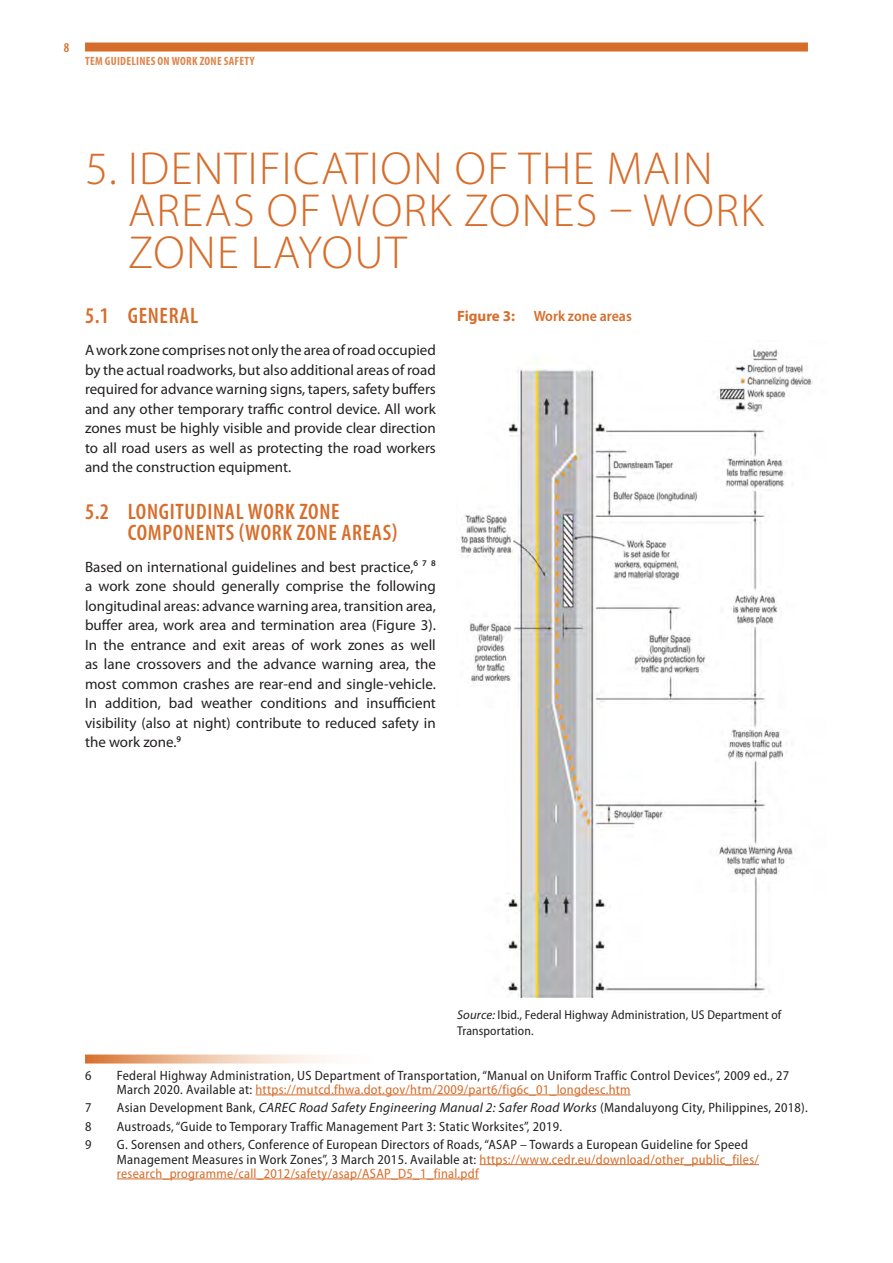
<style>
.page{position:relative;width:893px;height:1263px;background:#fff}
.page>*{position:absolute;margin:0;border:0;box-sizing:border-box;transform-origin:0 0}
.t1{font:300 46.5px/42px "Myriad Pro";letter-spacing:.03em;color:#d76d2b}
.t2{font:600 condensed 22.5px/21px "Myriad Pro";letter-spacing:.03em;color:#d76d2b}
.t3{font:15px/19.5px "Myriad Pro";color:#231f20;text-align:justify}
.t4{font:600 semi-condensed 15px "Myriad Pro";color:#d76d2b}
.t5{font:semi-condensed 13.5px/14.2px "Myriad Pro";letter-spacing:.02em;color:#231f20}
.t6{font:600 condensed 13.5px "Myriad Pro";color:#d76d2b}
.t7{font:semi-condensed 12.75px/16.5px "Myriad Pro";letter-spacing:.01em;color:#231f20}
.t8{font:700 condensed 12px "Myriad Pro";letter-spacing:.02em;color:#de864d}
.s1{font-weight:700;font-stretch:normal}
.s2{font-style:italic;font-stretch:normal}
.s3{color:#d76d2b}
</style>
<div class="page">
<div style="left:85px;top:43px;width:723px;height:9px;background:#d76d2b"></div>
<svg style="left:85px;top:1054px;width:246px;height:9px;background:#efc6aa"></svg>
<hr style="left:256px;top:1094px;width:375px;height:1px;background:#d76d2b">
<hr style="left:480px;top:1164px;width:279px;height:1px;background:#d76d2b">
<hr style="left:117px;top:1178px;width:362px;height:1px;background:#d76d2b">
<img style="left:460px;top:348px;width:353px;height:649px">
<p class="t6" style="left:64px;top:39px;width:7px">8</p>
<p class="t8" style="left:85px;top:53px;width:171px">TEM GUIDELINES ON WORK ZONE SAFETY</p>
<h1 class="t1" style="left:128px;top:147px;width:637px;text-indent:-43px">5. IDENTIFICATION OF THE MAIN<br>AREAS OF WORK ZONES – WORK<br>ZONE LAYOUT</h1>
<h2 class="t2" style="left:85px;top:304px;width:115px">5.1 GENERAL</h2>
<p class="t3" style="left:85px;top:340px;width:352px">A work zone comprises not only the area of road occupied by the actual roadworks, but also additional areas of road required for advance warning signs, tapers, safety buffers and any other temporary traffic control device. All work zones must be highly visible and provide clear direction to all road users as well as protecting the road workers and the construction equipment.</p>
<h2 class="t2" style="left:128px;top:500px;width:271px;text-indent:-43px">5.2 LONGITUDINAL WORK ZONE<br>COMPONENTS (WORK ZONE AREAS)</h2>
<p class="t3" style="left:85px;top:557px;width:352px">Based on international guidelines and best practice,<sup>6</sup> <sup>7</sup> <sup>8 </sup>a work zone should generally comprise the following longitudinal areas: advance warning area, transition area, buffer area, work area and termination area (Figure 3).<br>In the entrance and exit areas of work zones as well as lane crossovers and the advance warning area, the most common crashes are rear-end and single-vehicle.<br>In addition, bad weather conditions and insufficient visibility (also at night) contribute to reduced safety in the work zone.<sup>9</sup></p>
<p class="t4" style="left:457px;top:307px;width:176px"><span class="s1">Figure 3:</span> Work zone areas</p>
<p class="t7" style="left:457px;top:1006px;width:326px"><span class="s2">Source:</span> Ibid., Federal Highway Administration, US Department of<br>Transportation.</p>
<p class="t5" style="left:85px;top:1068px;width:8px">6</p>
<p class="t5" style="left:117px;top:1068px;width:674px">Federal Highway Administration, US Department of Transportation, “Manual on Uniform Traffic Control Devices”, 2009 ed., 27<br>March 2020. Available at: <span class="s3">https://mutcd.fhwa.dot.gov/htm/2009/part6/fig6c_01_longdesc.htm</span></p>
<p class="t5" style="left:85px;top:1100px;width:8px">7</p>
<p class="t5" style="left:117px;top:1100px;width:692px">Asian Development Bank, <span class="s2">CAREC Road Safety Engineering Manual 2: Safer Road Works</span> (Mandaluyong City, Philippines, 2018).</p>
<p class="t5" style="left:85px;top:1119px;width:8px">8</p>
<p class="t5" style="left:117px;top:1119px;width:447px">Austroads, “Guide to Temporary Traffic Management Part 3: Static Worksites”, 2019.</p>
<p class="t5" style="left:85px;top:1137px;width:8px">9</p>
<p class="t5" style="left:117px;top:1137px;width:643px">G. Sorensen and others, Conference of European Directors of Roads, “ASAP – Towards a European Guideline for Speed<br>Management Measures in Work Zones”, 3 March 2015. Available at: <span class="s3">https://www.cedr.eu/download/other_public_files/ research_programme/call_2012/safety/asap/ASAP_D5_1_final.pdf</span></p>
</div>
